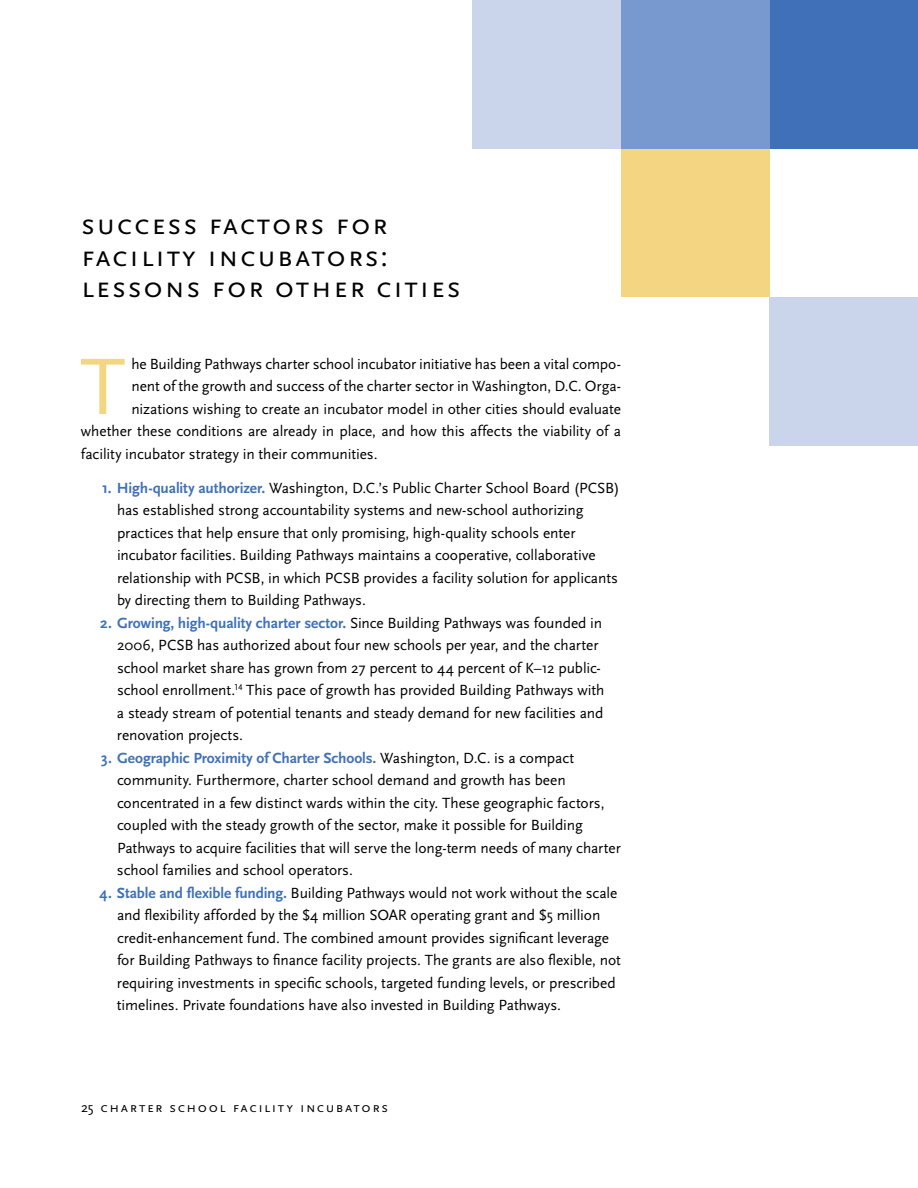
<style>
.page{position:relative;width:918px;height:1188px;background:#fff}
.page>*{position:absolute;margin:0;border:0;box-sizing:border-box;transform-origin:0 0}
.t1{font:83.55px "Scala Sans";color:#f4d581}
.t2{font:30px/31.5px "Scala Sans Pro";letter-spacing:.06em;color:#000}
.t3{font:15.3px/22.5px "Scala Sans";letter-spacing:-.005em;color:#000}
.t4{font:14.25px "Scala Sans Pro";letter-spacing:.105em;color:#000}
.s1{font-weight:700;color:#4071b8}
.s2{font-family:"Scala Sans"}
</style>
<div class="page">
<div style="left:770px;top:0;width:148px;height:148px;background:#4071b8"></div>
<div style="left:621px;top:148px;width:149px;height:149px;background:#f4d581"></div>
<div style="left:621px;top:0;width:149px;height:148px;background:#7799cf"></div>
<div style="left:770px;top:297px;width:148px;height:149px;background:#cad5ec"></div>
<div style="left:472px;top:0;width:149px;height:148px;background:#cad5ec"></div>
<h2 class="t2" style="left:81px;top:209px;width:378px">Succ ess Factors for<br>Facility I ncubators:<br>Lessons for Other Cities</h2>
<h1 class="t1" style="left:80px;top:341px;width:47px">T</h1>
<p class="t3" style="left:131px;top:353px;width:491px">he Building Pathways charter school incubator initiative has been a vital compo-</p>
<p class="t3" style="left:131px;top:376px;width:491px">nent of the growth and success of the charter sector in Washington, D.C. Orga-</p>
<p class="t3" style="left:131px;top:398px;width:491px">nizations wishing to create an incubator model in other cities should evaluate</p>
<p class="t3" style="left:81px;top:421px;width:542px">whether these conditions are already in place, and how this affects the viability of a</p>
<p class="t3" style="left:81px;top:443px;width:298px">facility incubator strategy in their communities.</p>
<p class="t3" style="left:117px;top:477px;width:504px;text-indent:-15px"><span class="s1">1. High-quality authorizer.</span> Washington, D.C.’s Public Charter School Board (PCSB) has established strong accountability systems and new-school authorizing practices that help ensure that only promising, high-quality schools enter incubator facilities. Building Pathways maintains a cooperative, collaborative relationship with PCSB, in which PCSB provides a facility solution for applicants by directing them to Building Pathways.</p>
<p class="t3" style="left:117px;top:612px;width:489px;text-indent:-17px"><span class="s1">2. Growing, high-quality charter sector.</span> Since Building Pathways was founded in 2006, PCSB has authorized about four new schools per year, and the charter school market share has grown from 27 percent to 44 percent of K–12 public&shy;school enrollment.<sup>14</sup> This pace of growth has provided Building Pathways with a steady stream of potential tenants and steady demand for new facilities and renovation projects.</p>
<p class="t3" style="left:117px;top:747px;width:506px;text-indent:-16px"><span class="s1">3. Geographic Proximity of Charter Schools.</span> Washington, D.C. is a compact community. Furthermore, charter school demand and growth has been concentrated in a few distinct wards within the city. These geographic factors, coupled with the steady growth of the sector, make it possible for Building Pathways to acquire facilities that will serve the long-term needs of many charter school families and school operators.</p>
<p class="t3" style="left:117px;top:882px;width:505px;text-indent:-18px"><span class="s1">4. Stable and flexible funding.</span> Building Pathways would not work without the scale and flexibility afforded by the $4 million SOAR operating grant and $5 million credit-enhancement fund. The combined amount provides significant leverage for Building Pathways to finance facility projects. The grants are also flexible, not requiring investments in specific schools, targeted funding levels, or prescribed timelines. Private foundations have also invested in Building Pathways.</p>
<p class="t4" style="left:81px;top:1099px;width:38px"><span class="s2">25</span> CHARTER</p>
<p class="t4" style="left:170px;top:1099px;width:23px">SCHOOL</p>
<p class="t4" style="left:233px;top:1099px;width:29px">FACILITY</p>
<p class="t4" style="left:300px;top:1099px;width:31px">INCUBATOR</p>
<p class="t4" style="left:381px;top:1099px;width:8px">S</p>
</div>
